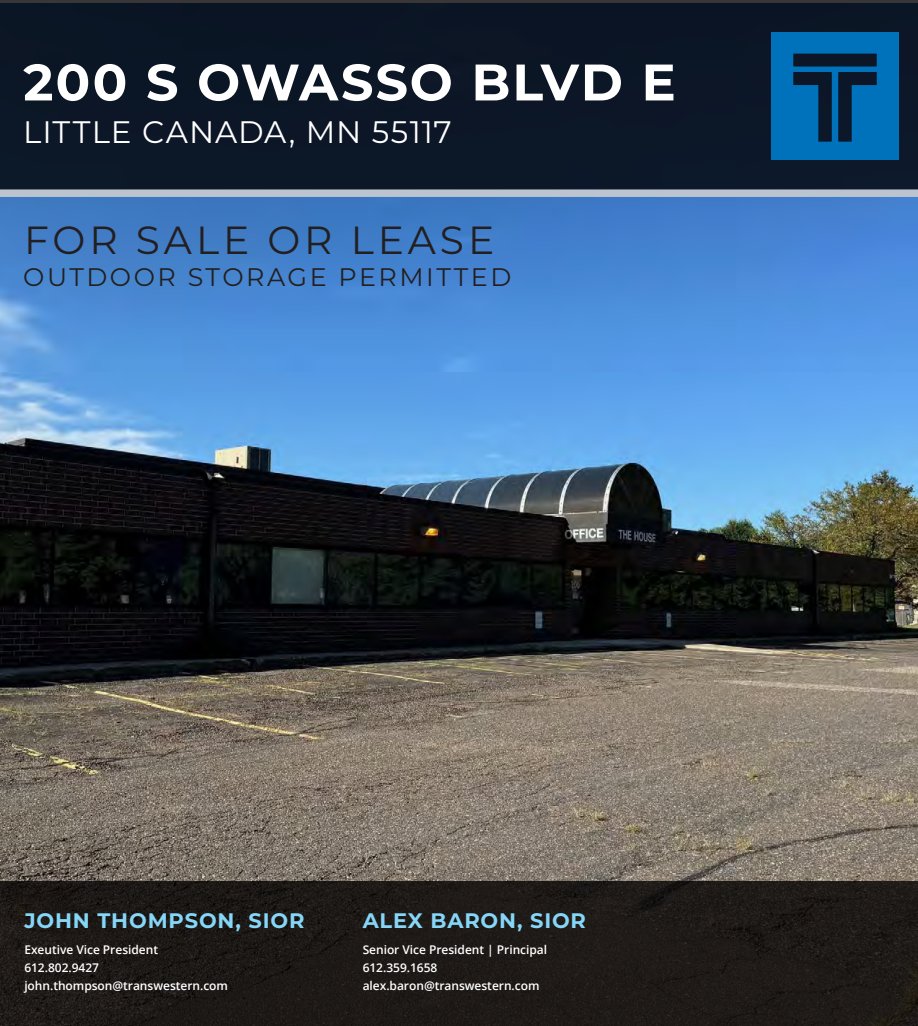
<style>
.page{position:relative;width:918px;height:1026px;background:#fff}
.page>*{position:absolute;margin:0;border:0;box-sizing:border-box;transform-origin:0 0}
.H2_Report_Header{font:700 51.3px "Montserrat";letter-spacing:.035em;color:#fff}
.t1{font:39.3px "Montserrat";letter-spacing:.1em;color:#231f20}
.H2_Report_Header-2{font:31.05px "Montserrat";letter-spacing:.03em;color:#fff}
.t2{font:25.35px "Montserrat";letter-spacing:.1em;color:#231f20}
.Subheading{font:700 21px "Montserrat";letter-spacing:.04em;color:#86d6f7}
.Headline{font:600 12px/18px "Open Sans";letter-spacing:-.005em;color:#fff}
</style>
<div class="page">
<img style="left:0;top:201px;width:918px;height:681px">
<div style="left:0;top:882px;width:918px;height:144px;background:#1e1a17"></div>
<svg style="left:0;top:0;width:918px;height:201px;background:#142031"></svg>
<img style="left:771px;top:32px;width:128px;height:128px">
<p class="H2_Report_Header" style="left:23px;top:45px;width:654px">200 S OWASSO BLVD E</p>
<p class="H2_Report_Header-2" style="left:23px;top:111px;width:430px">LITTLE CANADA, MN 55117</p>
<p class="t1" style="left:24px;top:213px;width:472px">FOR SALE OR LEASE</p>
<p class="t2" style="left:23px;top:260px;width:490px">OUTDOOR STORAGE PERMITTED</p>
<p class="Subheading" style="left:24px;top:906px;width:282px">JOHN THOMPSON, SIOR</p>
<p class="Headline" style="left:24px;top:940px;width:135px">Exeutive Vice President</p>
<p class="Headline" style="left:24px;top:958px;width:205px">612.802.9427 john.thompson@transwestern.com</p>
<p class="Subheading" style="left:363px;top:906px;width:225px">ALEX BARON, SIOR</p>
<p class="Headline" style="left:363px;top:940px;width:186px">Senior Vice President | Principal</p>
<p class="Headline" style="left:363px;top:958px;width:178px">612.359.1658 alex.baron@transwestern.com</p>
</div>
